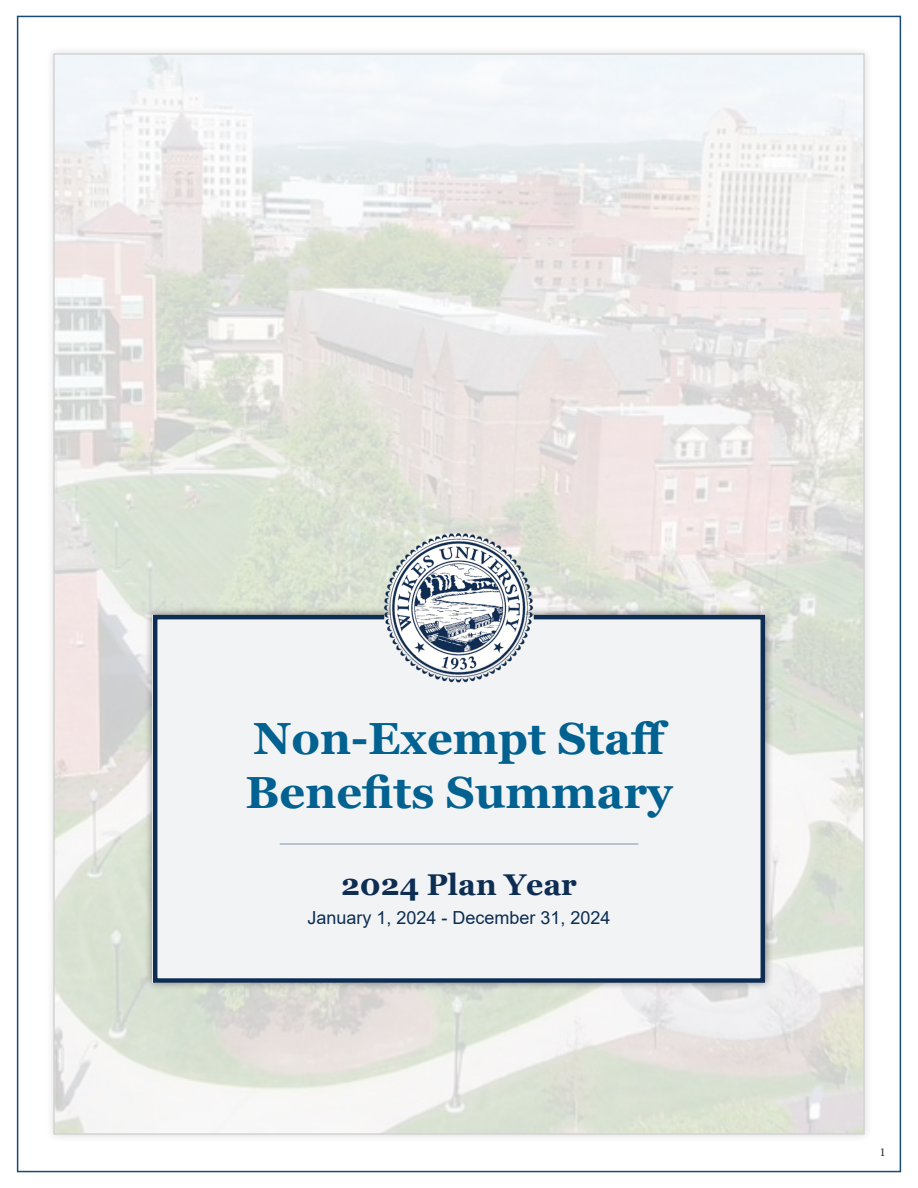
<style>
.page{position:relative;width:918px;height:1188px;background:#fff}
.page>*{position:absolute;margin:0;border:0;box-sizing:border-box;transform-origin:0 0}
.t1{font:700 45px "Georgia";color:#016190}
.t2{font:700 30px "Georgia";color:#0d2d52}
.t3{font:18px "Arial";color:#0d2d52}
.t4{font:12px "Minion Pro";color:#231f20}
</style>
<div class="page">
<div style="left:45px;top:45px;width:828px;height:1098px;background:#231f20;opacity:.75"></div>
<img style="left:56px;top:56px;width:806px;height:1076px">
<div style="left:145px;top:607px;width:628px;height:384px;background:#231f20;opacity:.5"></div>
<div style="left:151px;top:613px;width:616px;height:372px;background:#f2f3f4"></div>
<hr style="left:280px;top:843px;width:358px;height:2px;background:#a5b4cc">
<img style="left:384px;top:534px;width:150px;height:154px">
<p class="t1" style="left:254px;top:710px;width:417px">Non-Exempt Staff</p>
<p class="t1" style="left:246px;top:764px;width:428px">Benefits Summary</p>
<p class="t2" style="left:341px;top:865px;width:237px">2024 Plan Year</p>
<p class="t3" style="left:307px;top:905px;width:305px">January 1, 2024 - December 31, 2024</p>
<p class="t4" style="left:880px;top:1144px;width:7px">1</p>
</div>
